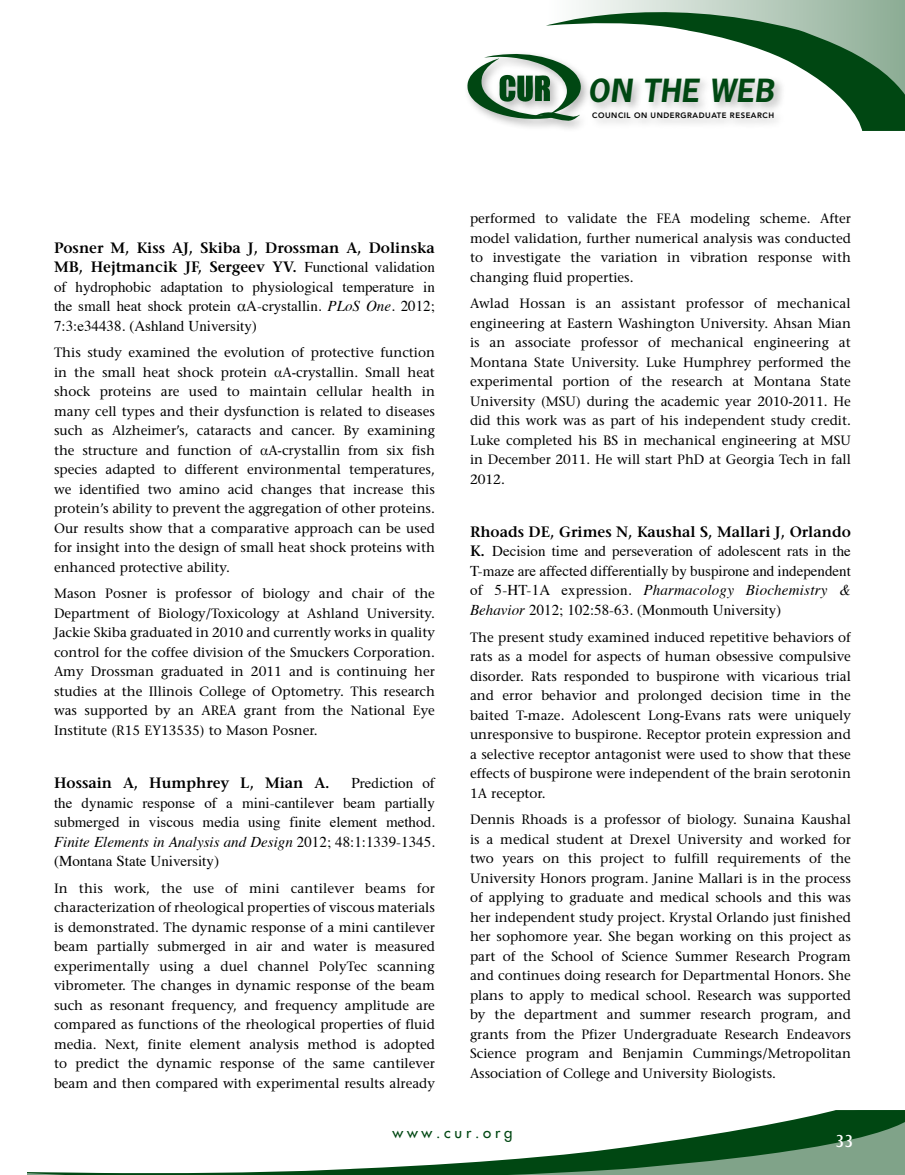
<style>
.page{position:relative;width:905px;height:1175px;background:#fff}
.page>*{position:absolute;margin:0;border:0;box-sizing:border-box;transform-origin:0 0}
.t1{font:italic 700 30px "News Gothic";letter-spacing:.02em;color:#004712}
.t2{font:18px "Castle EF";color:#fff}
.t3{font:15px/19.5px "Times";color:#000;text-align:justify}
.t4{font:600 15px/19.5px "Stone Serif";color:#000}
.t5{font:15px "Futura";letter-spacing:.25em;color:#004712}
.t6{font:13.5px/19.5px "Stone Serif";color:#000;text-align:justify}
.t7{font:800 7.8px "Avenir";letter-spacing:.07em;color:#000}
.s1{font-family:"Times";font-weight:400}
.s2{font-style:italic}
.s3{font-family:"Times"}
.s4{font-family:"Stone Serif";font-weight:600}
</style>
<div class="page">
<svg style="left:546px;top:0;width:358px;height:131px"></svg>
<svg style="left:27px;top:1110px;width:877px;height:64px"></svg>
<div style="left:464px;top:50px;width:322px;height:83px;background:#000;opacity:.3"></div>
<svg style="left:467px;top:53px;width:115px;height:69px"></svg>
<h1 class="t1" style="left:588px;top:70px;width:188px">ON THE WEB</h1>
<p class="t7" style="left:592px;top:110px;width:183px">COUNCIL ON UNDERGRADUATE RESEARCH</p>
<p class="t4" style="left:54px;top:238px;width:382px">Posner M, Kiss AJ, Skiba J, Drossman A, Dolinska<br>MB, Hejtmancik JF, Sergeev YV. <span class="s1">Functional validation</span></p>
<p class="t3" style="left:54px;top:276px;width:382px">of hydrophobic adaptation to physiological temperature in the small heat shock protein αA-crystallin. <span class="s2">PLoS One</span>. 2012; 7:3:e34438. (Ashland University)</p>
<p class="t6" style="left:54px;top:343px;width:382px">This study examined the evolution of protective function in the small heat shock protein <span class="s3">α</span>A-crystallin. Small heat shock proteins are used to maintain cellular health in many cell types and their dysfunction is related to diseases such as Alzheimer’s, cataracts and cancer. By examining the structure and function of <span class="s3">α</span>A-crystallin from six fish species adapted to different environmental temperatures, we identified two amino acid changes that increase this protein’s ability to prevent the aggregation of other proteins.<br>Our results show that a comparative approach can be used for insight into the design of small heat shock proteins with enhanced protective ability.</p>
<p class="t6" style="left:54px;top:584px;width:382px">Mason Posner is professor of biology and chair of the Department of Biology/Toxicology at Ashland University.<br>Jackie Skiba graduated in 2010 and currently works in quality control for the coffee division of the Smuckers Corporation.<br>Amy Drossman graduated in 2011 and is continuing her studies at the Illinois College of Optometry. This research was supported by an AREA grant from the National Eye Institute (R15 EY13535) to Mason Posner.</p>
<p class="t4" style="left:54px;top:773px;width:277px">Hossain A, Humphrey L, Mian A.</p>
<p class="t3" style="left:54px;top:772px;width:382px;text-indent:297px">Prediction of the dynamic response of a mini-cantilever beam partially submerged in viscous media using finite element method.<br><span class="s2">Finite Elements in Analysis and Design</span> 2012; 48:1:1339-1345. (Montana State University)</p>
<p class="t6" style="left:54px;top:878px;width:382px">In this work, the use of mini cantilever beams for characterization of rheological properties of viscous materials is demonstrated. The dynamic response of a mini cantilever beam partially submerged in air and water is measured experimentally using a duel channel PolyTec scanning vibrometer. The changes in dynamic response of the beam such as resonant frequency, and frequency amplitude are compared as functions of the rheological properties of fluid media. Next, finite element analysis method is adopted to predict the dynamic response of the same cantilever beam and then compared with experimental results already</p>
<p class="t6" style="left:470px;top:209px;width:382px">performed to validate the FEA modeling scheme. After model validation, further numerical analysis was conducted to investigate the variation in vibration response with changing fluid properties.</p>
<p class="t6" style="left:470px;top:294px;width:382px">Awlad Hossan is an assistant professor of mechanical engineering at Eastern Washington University. Ahsan Mian is an associate professor of mechanical engineering at Montana State University. Luke Humphrey performed the experimental portion of the research at Montana State University (MSU) during the academic year 2010-2011. He did this work was as part of his independent study credit.<br>Luke completed his BS in mechanical engineering at MSU in December 2011. He will start PhD at Georgia Tech in fall 2012.</p>
<p class="t4" style="left:470px;top:522px;width:382px">Rhoads DE, Grimes N, Kaushal S, Mallari J, Orlando</p>
<p class="t3" style="left:470px;top:540px;width:382px"><span class="s4">K.</span> Decision time and perseveration of adolescent rats in the T-maze are affected differentially by buspirone and independent of 5-HT-1A expression. <span class="s2">Pharmacology Biochemistry &amp; Behavior</span> 2012; 102:58-63. (Monmouth University)</p>
<p class="t6" style="left:470px;top:627px;width:382px">The present study examined induced repetitive behaviors of rats as a model for aspects of human obsessive compulsive disorder. Rats responded to buspirone with vicarious trial and error behavior and prolonged decision time in the baited T-maze. Adolescent Long-Evans rats were uniquely unresponsive to buspirone. Receptor protein expression and a selective receptor antagonist were used to show that these effects of buspirone were independent of the brain serotonin 1A receptor.</p>
<p class="t6" style="left:470px;top:809px;width:382px">Dennis Rhoads is a professor of biology. Sunaina Kaushal is a medical student at Drexel University and worked for two years on this project to fulfill requirements of the University Honors program. Janine Mallari is in the process of applying to graduate and medical schools and this was her independent study project. Krystal Orlando just finished her sophomore year. She began working on this project as part of the School of Science Summer Research Program and continues doing research for Departmental Honors. She plans to apply to medical school. Research was supported by the department and summer research program, and grants from the Pfizer Undergraduate Research Endeavors Science program and Benjamin Cummings/Metropolitan Association of College and University Biologists.</p>
<p class="t5" style="left:392px;top:1123px;width:121px">www.cur.org</p>
<h2 class="t2" style="left:835px;top:1130px;width:20px">33</h2>
</div>
